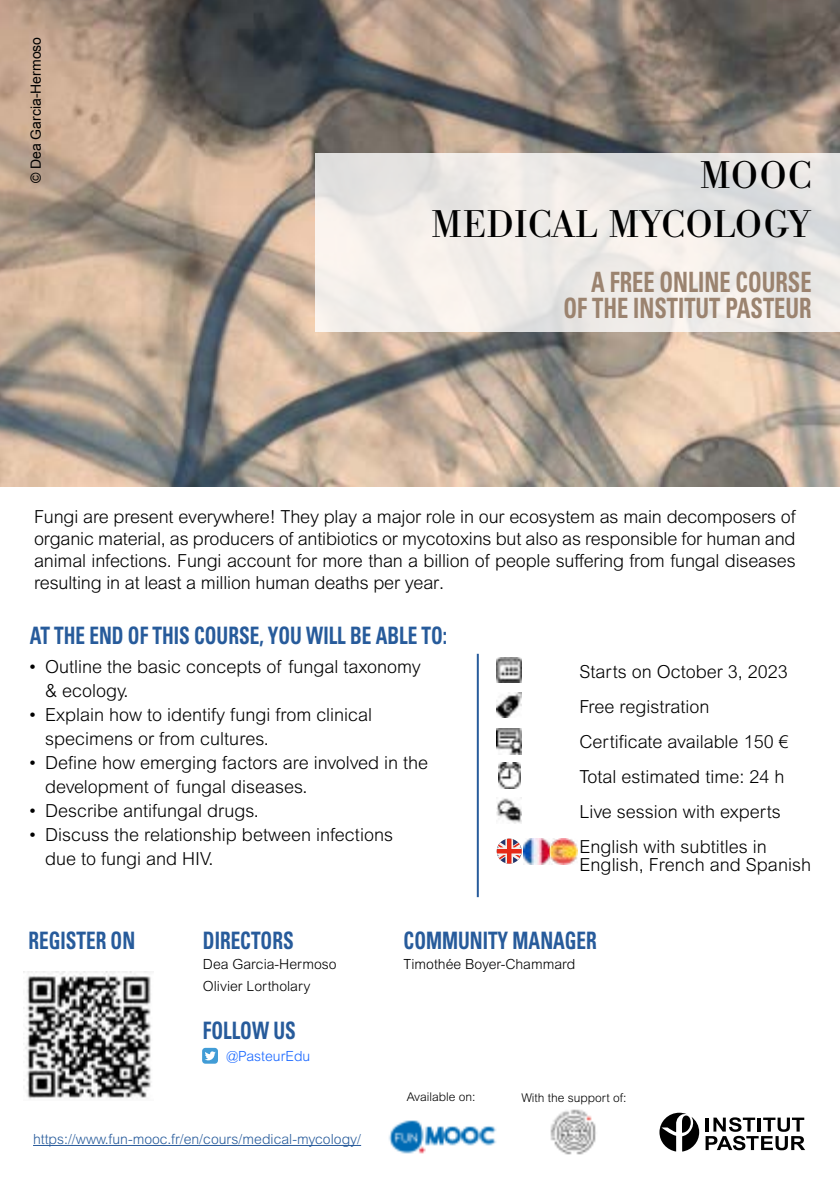
<style>
.page{position:relative;width:840px;height:1191px;background:#fff}
.page>*{position:absolute;margin:0;border:0;box-sizing:border-box;transform-origin:0 0}
.t1{font:38px/49.4px "Bodoni BE";letter-spacing:.02em;color:#000;text-align:right}
.t2{font:700 condensed 28px/26px "Univers LT Std";color:#9b836f;text-align:right;scale:.8 1}
.t3{font:700 condensed 24px "Univers LT Std";color:#275b9b;scale:.8 1}
.t4{font:300 18px/35px "Arial MT Pro";color:#000}
.t5{font:300 14px/22px "Arial MT Pro";color:#000}
.t6{font:300 14px "Arial MT Pro";color:#275b9b}
.t7{font:14px "Arial";color:#000}
.t8{font:300 14px "Arial MT Pro";color:#1766ff}
.t9{font:300 12px "Arial MT Pro";color:#000}
</style>
<div class="page">
<img style="left:0;top:0;width:839px;height:486px">
<svg style="left:315px;top:154px;width:524px;height:178px;background:#ece9e6"></svg>
<hr style="left:476px;top:654px;width:2px;height:243px;background:#275b9b">
<img style="left:496px;top:657px;width:25px;height:25px">
<hr style="left:33px;top:1145px;width:328px;height:1px;background:#275b9b">
<svg style="left:202px;top:1061px;width:16px;height:3px"></svg>
<div style="left:202px;top:1047px;width:16px;height:16px;background:#419cd6;border-radius:3px"></div>
<svg style="left:205px;top:1051px;width:10px;height:9px"></svg>
<img style="left:24px;top:971px;width:127px;height:128px">
<img style="left:523px;top:838px;width:54px;height:27px">
<img style="left:496px;top:729px;width:25px;height:25px">
<svg style="left:496px;top:838px;width:25px;height:25px"></svg>
<img style="left:496px;top:692px;width:25px;height:26px">
<img style="left:496px;top:798px;width:25px;height:25px">
<img style="left:498px;top:762px;width:21px;height:26px">
<svg style="left:659px;top:1112px;width:39px;height:39px"></svg>
<svg style="left:705px;top:1117px;width:99px;height:33px"></svg>
<img style="left:550px;top:1109px;width:46px;height:46px">
<img style="left:388px;top:1120px;width:109px;height:34px">
<p class="t7" style="left:27px;top:183px;width:148px;rotate:-90deg">© Dea Garcia-Hermoso</p>
<h1 class="t1" style="left:431px;top:152px;width:382px">MOOC<br>MEDICAL MYCOLOGY</h1>
<h2 class="t2" style="left:563px;top:269px;width:311px">A FREE ONLINE COURSE<br>OF THE INSTITUT PASTEUR</h2>
<p class="t4" style="left:34px;top:506px;width:762px;line-height:22px;text-align:justify">Fungi are present everywhere! They play a major role in our ecosystem as main decomposers of organic material, as producers of antibiotics or mycotoxins but also as responsible for human and animal infections. Fungi account for more than a billion of people suffering from fungal diseases resulting in at least a million human deaths per year.</p>
<h3 class="t3" style="left:30px;top:621px;width:523px">AT THE END OF THIS COURSE, YOU WILL BE ABLE TO:</h3>
<p class="t4" style="left:45px;top:655px;width:377px;line-height:24px;text-indent:-17px">• Outline the basic concepts of fungal taxonomy &amp; ecology.</p>
<p class="t4" style="left:45px;top:703px;width:328px;line-height:24px;text-indent:-17px">• Explain how to identify fungi from clinical specimens or from cultures.</p>
<p class="t4" style="left:45px;top:751px;width:384px;line-height:24px;text-indent:-17px">• Define how emerging factors are involved in the development of fungal diseases.</p>
<p class="t4" style="left:28px;top:794px;width:232px">• Describe antifungal drugs.</p>
<p class="t4" style="left:45px;top:823px;width:349px;line-height:24px;text-indent:-17px">• Discuss the relationship between infections due to fungi and HIV.</p>
<p class="t4" style="left:579px;top:654px;width:211px">Starts on October 3, 2023<br>Free registration<br>Certificate available 150 €<br>Total estimated time: 24 h<br>Live session with experts<br>English with subtitles in</p>
<p class="t4" style="left:579px;top:847px;width:233px">English, French and Spanish</p>
<h3 class="t3" style="left:28px;top:925px;width:135px">REGISTER ON</h3>
<h3 class="t3" style="left:203px;top:925px;width:115px">DIRECTORS</h3>
<h3 class="t3" style="left:403px;top:925px;width:243px">COMMUNITY MANAGER</h3>
<p class="t5" style="left:203px;top:953px;width:135px">Dea Garcia-Hermoso<br>Olivier Lortholary</p>
<p class="t5" style="left:403px;top:953px;width:173px">Timothée Boyer-Chammard</p>
<h3 class="t3" style="left:203px;top:1015px;width:117px">FOLLOW US</h3>
<p class="t8" style="left:227px;top:1047px;width:85px">@PasteurEdu</p>
<p class="t6" style="left:33px;top:1130px;width:329px">https://www.fun-mooc.fr/en/cours/medical-mycology/</p>
<p class="t9" style="left:406px;top:1089px;width:70px">Available on:</p>
<p class="t9" style="left:521px;top:1090px;width:107px">With the support of:</p>
</div>
